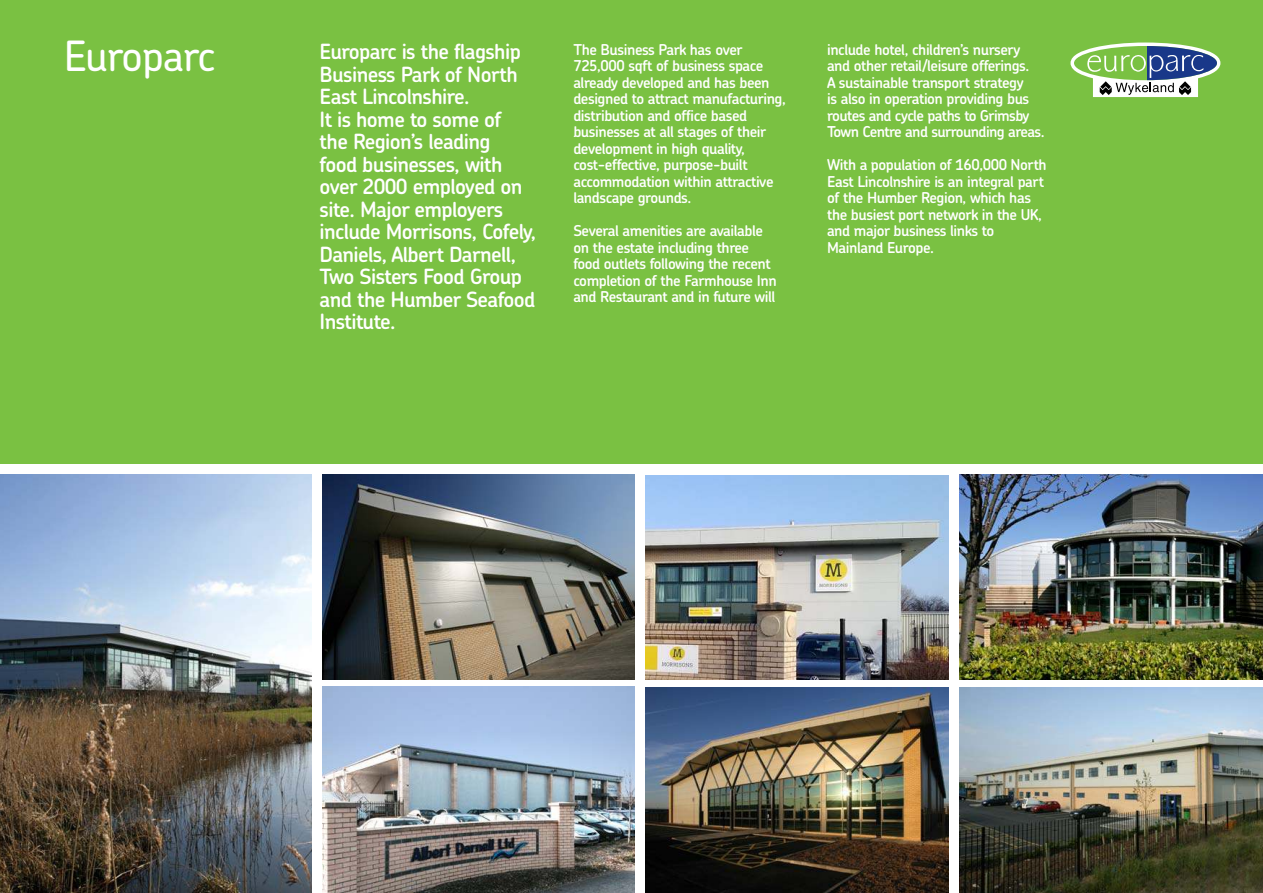
<style>
.page{position:relative;width:1263px;height:893px;background:#fff}
.page>*{position:absolute;margin:0;border:0;box-sizing:border-box;transform-origin:0 0}
.t1{font:500 41.7px "Chevin";letter-spacing:-.02em;color:#fff}
.t2{font:600 21px/22.5px "Chevin";letter-spacing:-.03em;color:#fff}
.t3{font:600 15px/16.5px "Chevin";letter-spacing:-.03em;color:#fff}
</style>
<div class="page">
<div style="left:0;top:0;width:1263px;height:463px;background:#7ac142"></div>
<img style="left:323px;top:475px;width:312px;height:205px">
<img style="left:323px;top:687px;width:312px;height:206px">
<img style="left:0;top:474px;width:312px;height:419px">
<img style="left:646px;top:475px;width:303px;height:205px">
<img style="left:646px;top:688px;width:303px;height:205px">
<img style="left:960px;top:475px;width:303px;height:204px">
<img style="left:960px;top:687px;width:303px;height:206px">
<svg style="left:1070px;top:43px;width:150px;height:54px"></svg>
<h1 class="t1" style="left:64px;top:36px;width:153px">Europarc</h1>
<p class="t2" style="left:320px;top:42px;width:218px">Europarc is the flagship<br>Business Park of North<br>East Lincolnshire.<br>It is home to some of<br>the Region’s leading<br>food businesses, with over 2000 employed on site. Major employers include Morrisons, Cofely,<br>Daniels, Albert Darnell,<br>Two Sisters Food Group and the Humber Seafood<br>Institute.</p>
<p class="t3" style="left:573px;top:42px;width:214px">The Business Park has over<br>725,000 sqft of business space already developed and has been designed to attract manufacturing, distribution and office based businesses at all stages of their development in high quality, cost-effective, purpose-built accommodation within attractive landscape grounds.</p>
<p class="t3" style="left:573px;top:223px;width:205px">Several amenities are available on the estate including three food outlets following the recent completion of the Farmhouse Inn and Restaurant and in future will</p>
<p class="t3" style="left:827px;top:42px;width:219px">include hotel, children’s nursery and other retail/leisure offerings.<br>A sustainable transport strategy<br>is also in operation providing bus routes and cycle paths to Grimsby Town Centre and surrounding areas.</p>
<p class="t3" style="left:827px;top:157px;width:221px">With a population of 160,000 North<br>East Lincolnshire is an integral part of the Humber Region, which has the busiest port network in the UK, and major business links to<br>Mainland Europe.</p>
</div>
